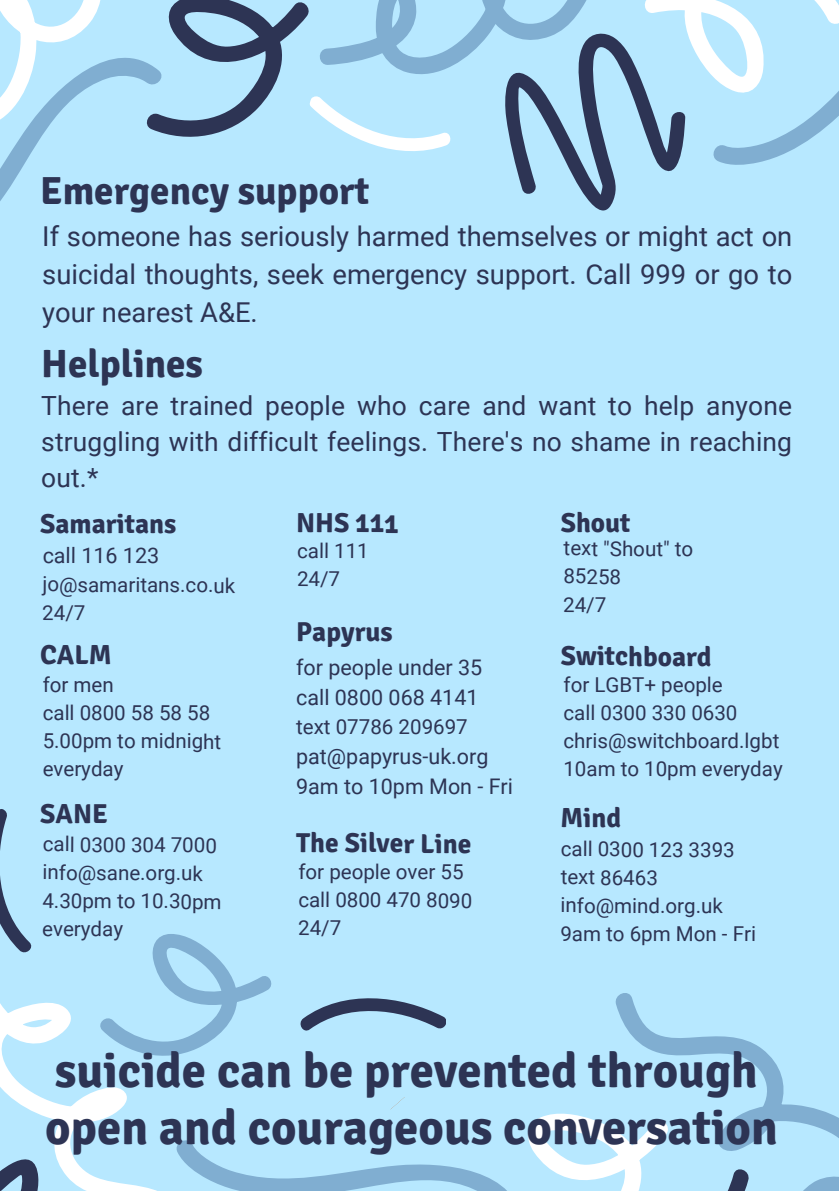
<style>
.page{position:relative;width:839px;height:1191px;background:#fff}
.page>*{position:absolute;margin:0;border:0;box-sizing:border-box;transform-origin:0 0}
.t1{font:700 48.8px/56.6px "Signika";color:#2d3454}
.t2{font:700 39.2px "Signika";color:#2d3454}
.t3{font:27.4px/38px "Roboto";color:#2d3454;text-align:justify}
.t4{font:700 27.4px "Signika";color:#2d3454}
.t5{font:26.4px/36px "Roboto";letter-spacing:.005em;color:#2d3454;text-align:justify}
.t6{font:21.6px/30px "Roboto";color:#2d3454}
.t7{font:20.6px/28.2px "Roboto";letter-spacing:-.005em;color:#2d3454}
</style>
<div class="page">
<div style="left:0;top:0;width:838px;height:1191px;background:#b7e8ff"></div>
<svg style="left:0;top:0;width:838px;height:211px"></svg>
<svg style="left:0;top:809px;width:838px;height:382px"></svg>
<h2 class="t2" style="left:40px;top:167px;width:330px">Emergency support</h2>
<h3 class="t3" style="left:42px;top:216px;width:751px">If someone has seriously harmed themselves or might act on suicidal thoughts, seek emergency support. Call 999 or go to your nearest A&amp;E.</h3>
<h2 class="t2" style="left:41px;top:341px;width:163px">Helplines</h2>
<p class="t5" style="left:41px;top:387px;width:752px">There are trained people who care and want to help anyone struggling with difficult feelings. There's no shame in reaching out.*</p>
<h3 class="t4" style="left:40px;top:507px;width:137px">Samaritans</h3>
<p class="t6" style="left:43px;top:539px;width:118px">call 116 123</p>
<p class="t7" style="left:42px;top:570px;width:194px;line-height:27.6px">jo@samaritans.co.uk<br>24/7</p>
<h3 class="t4" style="left:40px;top:638px;width:73px">CALM</h3>
<p class="t7" style="left:43px;top:670px;width:180px">for men<br>call 0800 58 58 58<br>5.00pm to midnight everyday</p>
<h3 class="t4" style="left:40px;top:797px;width:69px">SANE</h3>
<p class="t7" style="left:42px;top:830px;width:181px">call 0300 304 7000 info@sane.org.uk<br>4.30pm to 10.30pm everyday</p>
<h3 class="t4" style="left:296px;top:507px;width:104px">NHS 111</h3>
<p class="t7" style="left:297px;top:536px;width:73px">call 111<br>24/7</p>
<h3 class="t4" style="left:296px;top:615px;width:98px">Papyrus</h3>
<p class="t6" style="left:296px;top:652px;width:188px">for people under 35 call 0800 068 4141</p>
<p class="t7" style="left:296px;top:712px;width:173px">text 07786 209697</p>
<p class="t6" style="left:296px;top:741px;width:218px">pat@papyrus-uk.org<br>9am to 10pm Mon - Fri</p>
<h3 class="t4" style="left:296px;top:827px;width:177px">The Silver Line</h3>
<p class="t7" style="left:298px;top:857px;width:176px">for people over 55 call 0800 470 8090<br>24/7</p>
<h3 class="t4" style="left:560px;top:506px;width:71px">Shout</h3>
<p class="t7" style="left:563px;top:534px;width:132px">text "Shout" to<br>85258<br>24/7</p>
<h3 class="t4" style="left:560px;top:640px;width:152px">Switchboard</h3>
<p class="t7" style="left:563px;top:670px;width:221px">for LGBT+ people<br>call 0300 330 0630 chris@switchboard.lgbt<br>10am to 10pm everyday</p>
<h3 class="t4" style="left:560px;top:801px;width:62px">Mind</h3>
<p class="t7" style="left:560px;top:834px;width:197px">call 0300 123 3393 text 86463 info@mind.org.uk<br>9am to 6pm Mon - Fri</p>
<h1 class="t1" style="left:45px;top:1043px;width:734px">suicide can be prevented through open and courageous conversation</h1>
</div>
